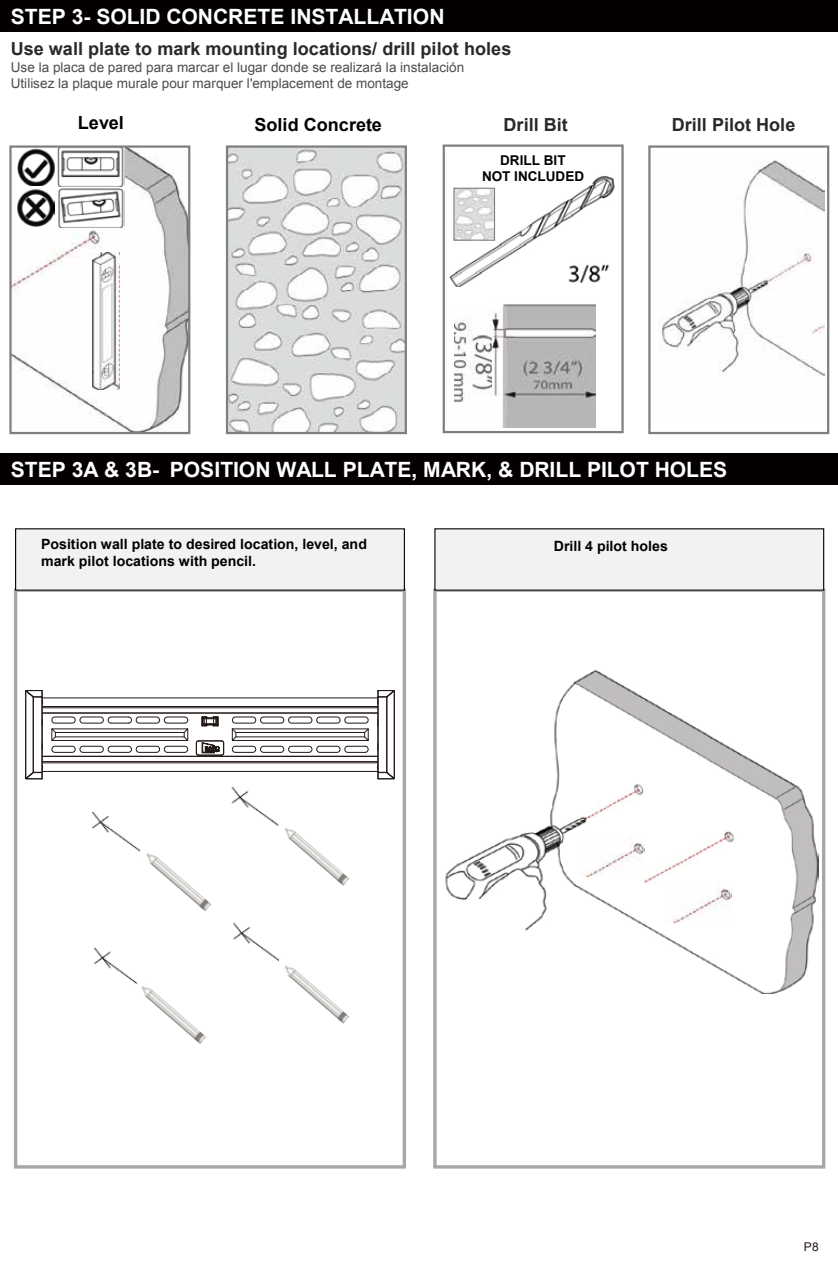
<style>
.page{position:relative;width:838px;height:1272px;background:#fff}
.page>*{position:absolute;margin:0;border:0;box-sizing:border-box;transform-origin:0 0}
.t1{font:700 21px "Arial";color:#fff}
.t2{font:700 18px "Arial";color:#282929}
.t3{font:700 18px "Arial";color:#040000}
.t4{font:700 14.1px "Arial";color:#040000}
.t5{font:13.5px/16px "Arial";letter-spacing:.005em;color:#4e4d4d}
.t6{font:700 13.5px/16.2px "Arial";color:#040000;text-align:center}
.t7{font:12px "Arial";color:#221815}
</style>
<div class="page">
<img style="left:12px;top:148px;width:175px;height:283px">
<div style="left:0;top:0;width:838px;height:32px;background:#040000"></div>
<img style="left:455px;top:315px;width:38px;height:88px">
<img style="left:658px;top:160px;width:166px;height:216px">
<img style="left:445px;top:669px;width:374px;height:324px">
<img style="left:16px;top:148px;width:109px;height:39px">
<img style="left:58px;top:188px;width:66px;height:40px">
<img style="left:16px;top:186px;width:38px;height:40px">
<img style="left:229px;top:148px;width:175px;height:283px">
<div style="left:443px;top:144px;width:181px;height:289px;border:2px solid #7f7f7f"></div>
<img style="left:449px;top:175px;width:166px;height:111px">
<img style="left:493px;top:304px;width:103px;height:123px">
<img style="left:455px;top:190px;width:38px;height:49px">
<div style="left:453px;top:188px;width:42px;height:53px;border:1px solid #7f7f7f"></div>
<div style="left:9px;top:145px;width:181px;height:289px;border:2px solid #7f7f7f"></div>
<img style="left:92px;top:253px;width:27px;height:137px">
<div style="left:226px;top:145px;width:181px;height:289px;border:2px solid #7f7f7f"></div>
<div style="left:648px;top:145px;width:181px;height:289px;border:2px solid #7f7f7f"></div>
<div style="left:0;top:453px;width:838px;height:32px;background:#040000"></div>
<img style="left:92px;top:786px;width:258px;height:238px">
<div style="left:433px;top:588px;width:392px;height:580px;border:3px solid #a7a7a6"></div>
<div style="left:14px;top:588px;width:392px;height:580px;border:3px solid #a7a7a6"></div>
<div style="left:16px;top:529px;width:388px;height:61px;background:#f2f2f2"></div>
<div style="left:435px;top:529px;width:389px;height:61px;background:#f2f2f2"></div>
<div style="left:138px;top:830px;width:57px;height:66px;background:#fff;border-radius:50%"></div>
<div style="left:133px;top:967px;width:56px;height:67px;background:#fff;border-radius:50%"></div>
<div style="left:276px;top:942px;width:57px;height:66px;background:#fff;border-radius:50%"></div>
<div style="left:271px;top:814px;width:57px;height:67px;background:#fff;border-radius:50%"></div>
<img style="left:281px;top:825px;width:68px;height:60px">
<img style="left:281px;top:962px;width:68px;height:61px">
<img style="left:143px;top:850px;width:68px;height:61px">
<img style="left:138px;top:983px;width:68px;height:61px">
<img style="left:578px;top:835px;width:67px;height:41px">
<img style="left:665px;top:881px;width:67px;height:41px">
<div style="left:42px;top:696px;width:1px;height:77px;border:1px solid #221815"></div>
<div style="left:33px;top:696px;width:1px;height:76px;border:1px solid #221815"></div>
<hr style="left:25px;top:691px;width:1px;height:87px;background:#221815">
<hr style="left:42px;top:771px;width:336px;height:1px;background:#221815">
<hr style="left:42px;top:697px;width:336px;height:1px;background:#221815">
<svg style="left:41px;top:743px;width:2px;height:7px"></svg>
<svg style="left:41px;top:719px;width:2px;height:7px"></svg>
<svg style="left:51px;top:716px;width:138px;height:37px"></svg>
<svg style="left:231px;top:716px;width:138px;height:37px"></svg>
<svg style="left:201px;top:716px;width:18px;height:10px"></svg>
<hr style="left:42px;top:761px;width:336px;height:1px;background:#221815">
<hr style="left:42px;top:762px;width:336px;height:1px;background:#221815">
<hr style="left:42px;top:706px;width:336px;height:1px;background:#221815">
<hr style="left:42px;top:707px;width:336px;height:1px;background:#221815">
<svg style="left:25px;top:690px;width:18px;height:14px"></svg>
<svg style="left:25px;top:764px;width:18px;height:15px"></svg>
<svg style="left:377px;top:690px;width:18px;height:89px"></svg>
<hr style="left:42px;top:756px;width:336px;height:1px;background:#221815">
<hr style="left:42px;top:712px;width:336px;height:1px;background:#221815">
<svg style="left:196px;top:740px;width:28px;height:16px"></svg>
<h1 class="t1" style="left:11px;top:2px;width:435px">STEP 3- SOLID CONCRETE INSTALLATION</h1>
<h2 class="t2" style="left:11px;top:37px;width:502px">Use wall plate to mark mounting locations/ drill pilot holes</h2>
<p class="t5" style="left:11px;top:59px;width:455px">Use la placa de pared para marcar el lugar donde se realizará la instalación<br>Utilisez la plaque murale pour marquer l'emplacement de montage</p>
<h2 class="t3" style="left:78px;top:111px;width:47px">Level</h2>
<h2 class="t2" style="left:504px;top:113px;width:66px">Drill Bit</h2>
<h2 class="t3" style="left:254px;top:113px;width:129px">Solid Concrete</h2>
<h2 class="t2" style="left:672px;top:113px;width:125px">Drill Pilot Hole</h2>
<p class="t6" style="left:482px;top:152px;width:104px">DRILL BIT<br>NOT INCLUDED</p>
<h1 class="t1" style="left:11px;top:455px;width:718px">STEP 3A &amp; 3B- POSITION WALL PLATE, MARK, &amp; DRILL PILOT HOLES</h1>
<p class="t4" style="left:41px;top:534px;width:327px">Position wall plate to desired location, level, and</p>
<p class="t4" style="left:554px;top:536px;width:116px">Drill 4 pilot holes</p>
<p class="t4" style="left:41px;top:551px;width:216px">mark pilot locations with pencil.</p>
<p class="t7" style="left:804px;top:1239px;width:16px">P8</p>
</div>
